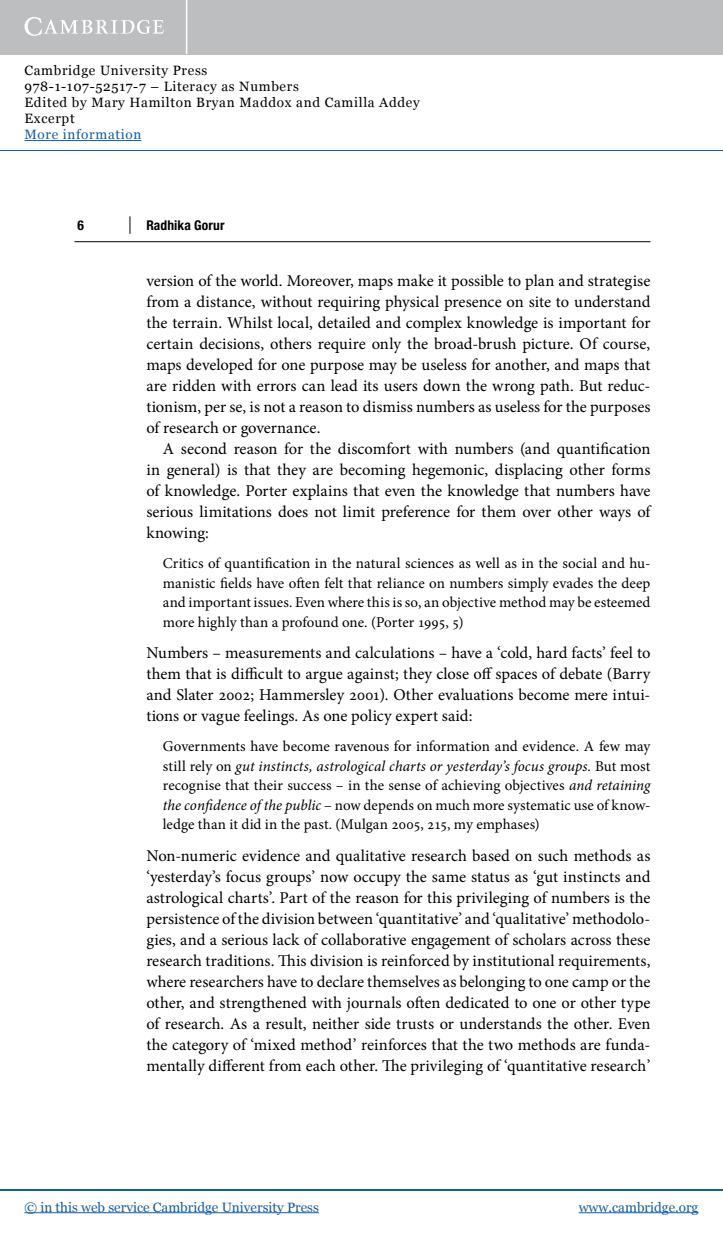
<style>
.page{position:relative;width:723px;height:1236px;background:#fff}
.page>*{position:absolute;margin:0;border:0;box-sizing:border-box;transform-origin:0 0}
.t1{font:16.5px/21px "Minion Pro";color:#000;text-align:justify}
.t2{font:15px/19.5px "Minion Pro";color:#000;text-align:justify}
.t3{font:13.5px/16px "Georgia";letter-spacing:.05em;color:#000}
.t4{font:13.5px "Georgia";color:#115fa4}
.t5{font:13.5px "Georgia";letter-spacing:.05em;color:#115fa4}
.t6{font:700 condensed 13.5px "Helvetica Neue LT Std";letter-spacing:.01em;color:#000}
.s1{font-style:italic}
</style>
<div class="page">
<div style="left:0;top:0;width:723px;height:54px;background:#bcbec0"></div>
<hr style="left:186px;top:0;width:1px;height:54px;background:#fff">
<svg style="left:24px;top:17px;width:140px;height:19px"></svg>
<hr style="left:24px;top:140px;width:117px;height:1px;background:#115fa4">
<hr style="left:0;top:150px;width:723px;height:1px;background:#115fa4">
<hr style="left:0;top:1189px;width:723px;height:1px;background:#115fa4">
<hr style="left:24px;top:1212px;width:295px;height:1px;background:#115fa4">
<hr style="left:579px;top:1212px;width:119px;height:1px;background:#115fa4">
<hr style="left:74px;top:241px;width:576px;height:1px;background:#000">
<svg style="left:130px;top:216px;width:1px;height:18px"></svg>
<p class="t3" style="left:24px;top:62px;width:397px">Cambridge University Press<br>978-1-107-52517-7 – Literacy as Numbers<br>Edited by Mary Hamilton Bryan Maddox and Camilla Addey Excerpt</p>
<p class="t5" style="left:24px;top:125px;width:118px">More information</p>
<p class="t6" style="left:77px;top:217px;width:8px">6</p>
<p class="t6" style="left:146px;top:217px;width:80px">Radhika Gorur</p>
<p class="t1" style="left:146px;top:271px;width:506px">version of the world. Moreover, maps make it possible to plan and strategise from a distance, without requiring physical presence on site to understand the terrain. Whilst local, detailed and complex knowledge is important for certain decisions, others require only the broad-brush picture. Of course, maps developed for one purpose may be useless for another, and maps that are ridden with errors can lead its users down the wrong path. But reduc&shy;tionism, per se, is not a reason to dismiss numbers as useless for the purposes of research or governance.</p>
<p class="t1" style="left:146px;top:439px;width:505px;text-indent:16px">A second reason for the discomfort with numbers (and quantification in general) is that they are becoming hegemonic, displacing other forms of knowledge. Porter explains that even the knowledge that numbers have serious limitations does not limit preference for them over other ways of knowing:</p>
<p class="t2" style="left:163px;top:554px;width:489px">Critics of quantification in the natural sciences as well as in the social and hu&shy;manistic fields have often felt that reliance on numbers simply evades the deep and important issues. Even where this is so, an objective method may be esteemed more highly than a profound one. (Porter 1995, 5)</p>
<p class="t1" style="left:146px;top:643px;width:506px">Numbers – measurements and calculations – have a ‘cold, hard facts’ feel to them that is difficult to argue against; they close off spaces of debate (Barry and Slater 2002; Hammersley 2001). Other evaluations become mere intui&shy;tions or vague feelings. As one policy expert said:</p>
<p class="t2" style="left:163px;top:737px;width:489px">Governments have become ravenous for information and evidence. A few may still rely on <span class="s1">gut instincts, astrological charts or yesterday’s focus groups.</span> But most recognise that their success – in the sense of achieving objectives <span class="s1">and retaining the confidence of the public</span> – now depends on much more systematic use of know&shy;ledge than it did in the past. (Mulgan 2005, 215, my emphases)</p>
<p class="t1" style="left:146px;top:845px;width:506px">Non-numeric evidence and qualitative research based on such methods as ‘yesterday’s focus groups’ now occupy the same status as ‘gut instincts and astrological charts’. Part of the reason for this privileging of numbers is the persistence of the division between ‘quantitative’ and ‘qualitative’ methodolo&shy;gies, and a serious lack of collaborative engagement of scholars across these research traditions. This division is reinforced by institutional requirements, where researchers have to declare themselves as belonging to one camp or the other, and strengthened with journals often dedicated to one or other type of research. As a result, neither side trusts or understands the other. Even the category of ‘mixed method’ reinforces that the two methods are funda&shy;mentally different from each other. The privileging of ‘quantitative research’</p>
<p class="t4" style="left:24px;top:1197px;width:296px">© in this web service Cambridge University Press</p>
<p class="t4" style="left:579px;top:1197px;width:121px">www.cambridge.org</p>
</div>
